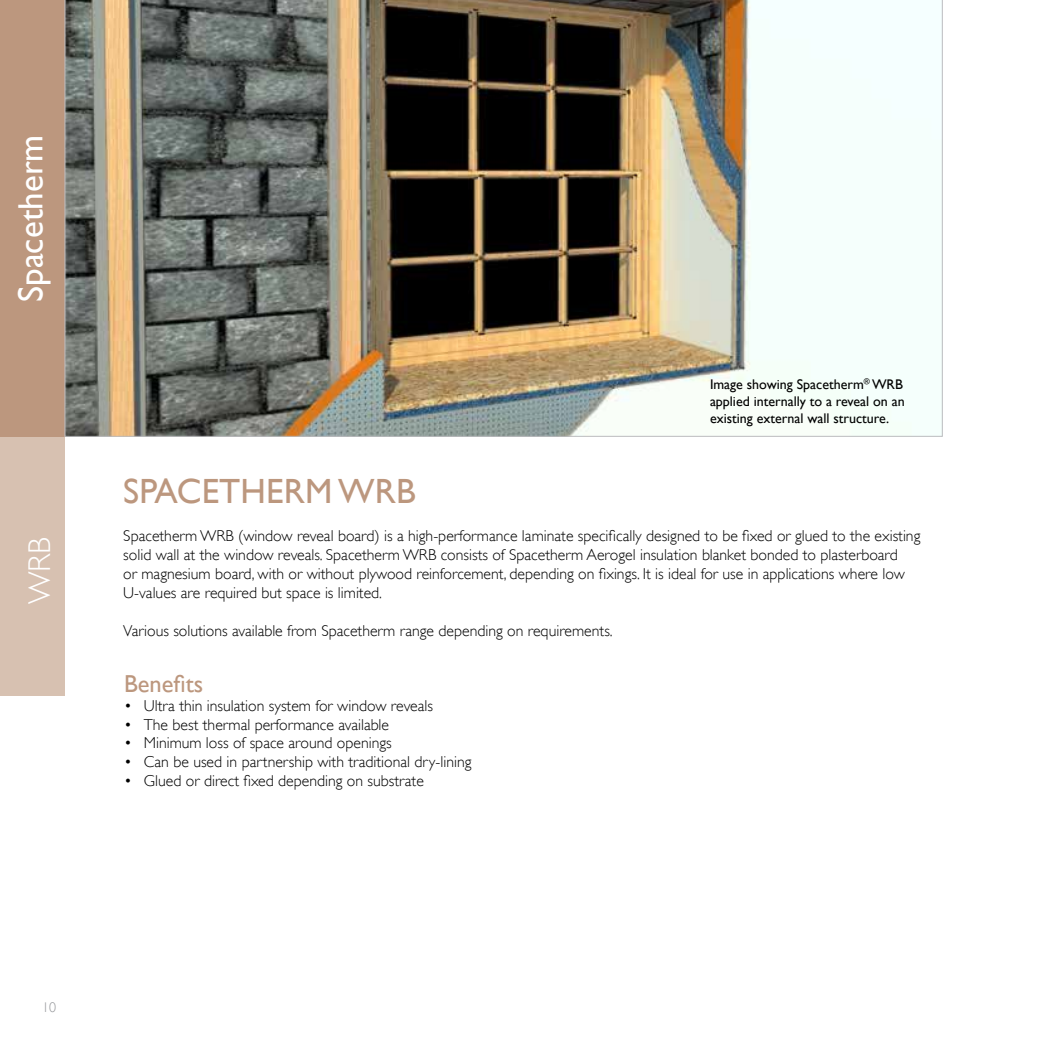
<style>
.page{position:relative;width:1042px;height:1042px;background:#fff}
.page>*{position:absolute;margin:0;border:0;box-sizing:border-box;transform-origin:0 0}
.t1{font:35px "Gill Sans";letter-spacing:.005em;color:#bc977e}
.t2{font:35px "Gill Sans";color:#fff}
.t3{font:300 31.5px "Gill Sans";color:#fff}
.t4{font:24.5px "Gill Sans";color:#bc977e}
.t5{font:300 15.75px/18.9px "Gill Sans";color:#000}
.t6{font:14px/16.8px "Gill Sans";color:#000}
.t7{font:300 14px "Gill Sans";color:#939598}
</style>
<div class="page">
<div style="left:0;top:0;width:64px;height:437px;background:#bc977e"></div>
<div style="left:0;top:438px;width:64px;height:258px;background:#d7c1b1"></div>
<img style="left:64px;top:0;width:879px;height:437px">
<h1 class="t2" style="left:10px;top:302px;width:169px;rotate:-90deg">Spacetherm</h1>
<h2 class="t3" style="left:22px;top:604px;width:69px;rotate:-90deg">WRB</h2>
<h1 class="t1" style="left:123px;top:470px;width:294px">SPACETHERM WRB</h1>
<p class="t6" style="left:710px;top:376px;width:196px">Image showing Spacetherm<sup>®</sup> WRB applied internally to a reveal on an existing external wall structure.</p>
<p class="t5" style="left:123px;top:527px;width:798px">Spacetherm WRB (window reveal board) is a high-performance laminate specifically designed to be fixed or glued to the existing solid wall at the window reveals. Spacetherm WRB consists of Spacetherm Aerogel insulation blanket bonded to plasterboard<br>or magnesium board, with or without plywood reinforcement, depending on fixings. It is ideal for use in applications where low U-values are required but space is limited.</p>
<p class="t5" style="left:123px;top:621px;width:491px">Various solutions available from Spacetherm range depending on requirements.</p>
<h3 class="t4" style="left:124px;top:669px;width:81px">Benefits</h3>
<p class="t5" style="left:124px;top:696px;width:310px">• Ultra thin insulation system for window reveals</p>
<p class="t5" style="left:124px;top:715px;width:267px">• The best thermal performance available</p>
<p class="t5" style="left:124px;top:734px;width:269px">• Minimum loss of space around openings</p>
<p class="t5" style="left:124px;top:752px;width:349px">• Can be used in partnership with traditional dry-lining</p>
<p class="t5" style="left:124px;top:771px;width:301px">• Glued or direct fixed depending on substrate</p>
<p class="t7" style="left:42px;top:999px;width:15px">10</p>
</div>
